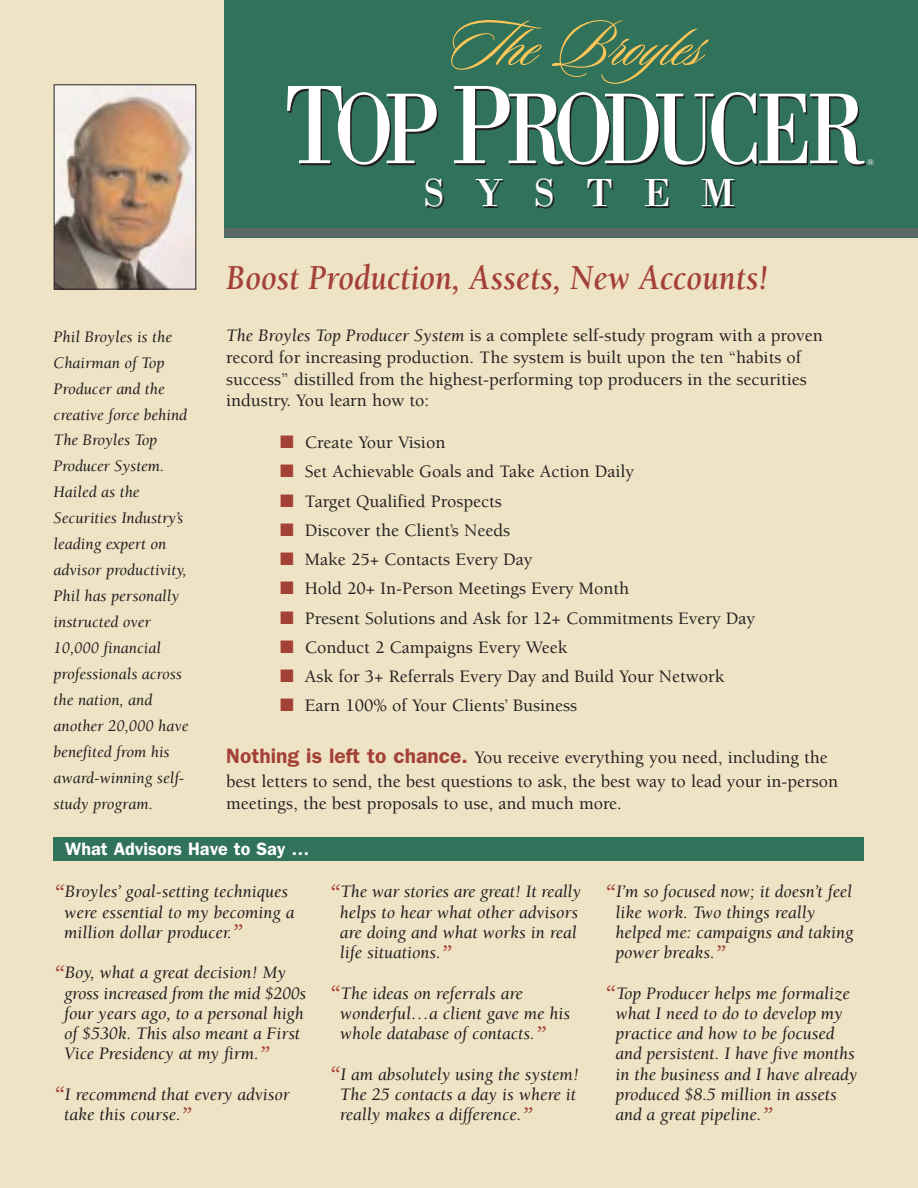
<style>
.page{position:relative;width:918px;height:1188px;background:#efe3c5}
.page>*{position:absolute;margin:0;border:0;box-sizing:border-box;transform-origin:0 0}
.t1{font:103.95px "Bodoni";letter-spacing:-.095em;color:#fff;scale:.8 1}
.t2{font:67.5px "Sloop Script One";color:#fec657}
.t3{font:40.35px "Bodoni";letter-spacing:.755em;color:#fff}
.t4{font:italic 700 36px "Berkeley";color:#a44137;scale:.9 1}
.t5{font:italic 18px/20.2px "Berkeley";color:#231f20}
.t6{font:500 18px/21.6px "Berkeley";color:#231f20}
.t7{font:600 18px "Franklin Gothic";color:#fff}
.t8{font:italic 16.5px/26px "Berkeley";color:#231f20}
.t9{font:8.7px "Bodoni";color:#31725a}
.t10{font:8.7px "Bodoni";color:#fff}
.s1{font-size:115.5px}
.s2{font-weight:400;font-style:italic}
.s3{color:#a44137}
.s4{font-family:"Franklin Gothic";font-weight:600;font-size:21px;color:#a44137}
.s5{font-size:27px;color:#a44137}
</style>
<div class="page">
<img style="left:56px;top:86px;width:138px;height:202px">
<div style="left:54px;top:84px;width:142px;height:206px;border:1px solid #231f20"></div>
<div style="left:225px;top:0;width:693px;height:237px;background:#31725a"></div>
<div style="left:53px;top:838px;width:811px;height:23px;background:#31725a"></div>
<div style="left:225px;top:228px;width:693px;height:9px;background:#5d6966"></div>
<h2 class="t2" style="left:448px;top:22px;width:264px">The Broyles</h2>
<h1 class="t1" style="left:284px;top:92px;width:730px"><span class="s1">T</span>OP <span class="s1">P</span>RODUCER</h1>
<p class="t10" style="left:867px;top:159px;width:8px">®</p>
<p class="t9" style="left:869px;top:159px;width:8px">®</p>
<p class="t8" style="left:54px;top:325px;width:136px">Phil Broyles is the<br>Chairman of Top<br>Producer and the creative force behind<br>The Broyles Top<br>Producer System.<br>Hailed as the<br>Securities Industry’s leading expert on advisor productivity,<br>Phil has personally instructed over<br>10,000 financial professionals across the nation, and another 20,000 have benefited from his award-winning self&shy;study program.</p>
<h3 class="t3" style="left:423px;top:179px;width:314px">SYSTEM</h3>
<h3 class="t4" style="left:226px;top:264px;width:604px">Boost Production, Assets, New Accounts!</h3>
<p class="t6" style="left:226px;top:327px;width:598px"><span class="s2">The Broyles Top Producer System</span> is a complete self-study program with a proven record for increasing production. The system is built upon the ten “habits of success” distilled from the highest-performing top producers in the securities industry. You learn how to:</p>
<p class="t6" style="left:280px;top:433px;width:167px"><span class="s3">■</span> Create Your Vision</p>
<p class="t6" style="left:280px;top:463px;width:355px"><span class="s3">■</span> Set Achievable Goals and Take Action Daily</p>
<p class="t6" style="left:280px;top:492px;width:223px"><span class="s3">■</span> Target Qualified Prospects</p>
<p class="t6" style="left:280px;top:521px;width:231px"><span class="s3">■</span> Discover the Client’s Needs</p>
<p class="t6" style="left:280px;top:550px;width:254px"><span class="s3">■</span> Make 25+ Contacts Every Day</p>
<p class="t6" style="left:280px;top:580px;width:351px"><span class="s3">■</span> Hold 20+ In-Person Meetings Every Month</p>
<p class="t6" style="left:280px;top:609px;width:477px"><span class="s3">■</span> Present Solutions and Ask for 12+ Commitments Every Day</p>
<p class="t6" style="left:280px;top:638px;width:289px"><span class="s3">■</span> Conduct 2 Campaigns Every Week</p>
<p class="t6" style="left:280px;top:667px;width:446px"><span class="s3">■</span> Ask for 3+ Referrals Every Day and Build Your Network</p>
<p class="t6" style="left:280px;top:697px;width:298px"><span class="s3">■</span> Earn 100% of Your Clients’ Business</p>
<p class="t6" style="left:226px;top:746px;width:614px;line-height:24.6px"><span class="s4">Nothing is left to chance.</span> You receive everything you need, including the best letters to send, the best questions to ask, the best way to lead your in-person</p>
<p class="t6" style="left:226px;top:794px;width:397px">meetings, the best proposals to use, and much more.</p>
<p class="t7" style="left:65px;top:842px;width:246px">What Advisors Have to Say …</p>
<p class="t5" style="left:64px;top:883px;width:232px;text-indent:-11px"><span class="s5">“</span>Broyles’ goal-setting techniques were essential to my becoming a million dollar producer.<span class="s5">”</span></p>
<p class="t5" style="left:64px;top:964px;width:244px;text-indent:-11px"><span class="s5">“</span>Boy, what a great decision! My gross increased from the mid $200s four years ago, to a personal high of $530k. This also meant a First<br>Vice Presidency at my firm.<span class="s5">”</span></p>
<p class="t5" style="left:64px;top:1086px;width:227px;text-indent:-11px"><span class="s5">“</span>I recommend that every advisor take this course.<span class="s5">”</span></p>
<p class="t5" style="left:340px;top:883px;width:243px;text-indent:-11px"><span class="s5">“</span>The war stories are great! It really helps to hear what other advisors are doing and what works in real life situations.<span class="s5">”</span></p>
<p class="t5" style="left:340px;top:984px;width:232px;text-indent:-11px"><span class="s5">“</span>The ideas on referrals are wonderful…a client gave me his whole database of contacts.<span class="s5">”</span></p>
<p class="t5" style="left:340px;top:1065px;width:241px;text-indent:-11px"><span class="s5">“</span>I am absolutely using the system!<br>The 25 contacts a day is where it really makes a difference.<span class="s5">”</span></p>
<p class="t5" style="left:615px;top:883px;width:240px;text-indent:-11px"><span class="s5">“</span>I’m so focused now; it doesn’t feel like work. Two things really helped me: campaigns and taking power breaks.<span class="s5">”</span></p>
<p class="t5" style="left:615px;top:984px;width:244px;text-indent:-11px"><span class="s5">“</span>Top Producer helps me formalize what I need to do to develop my practice and how to be focused and persistent. I have five months in the business and I have already produced $8.5 million in assets and a great pipeline.<span class="s5">”</span></p>
</div>
